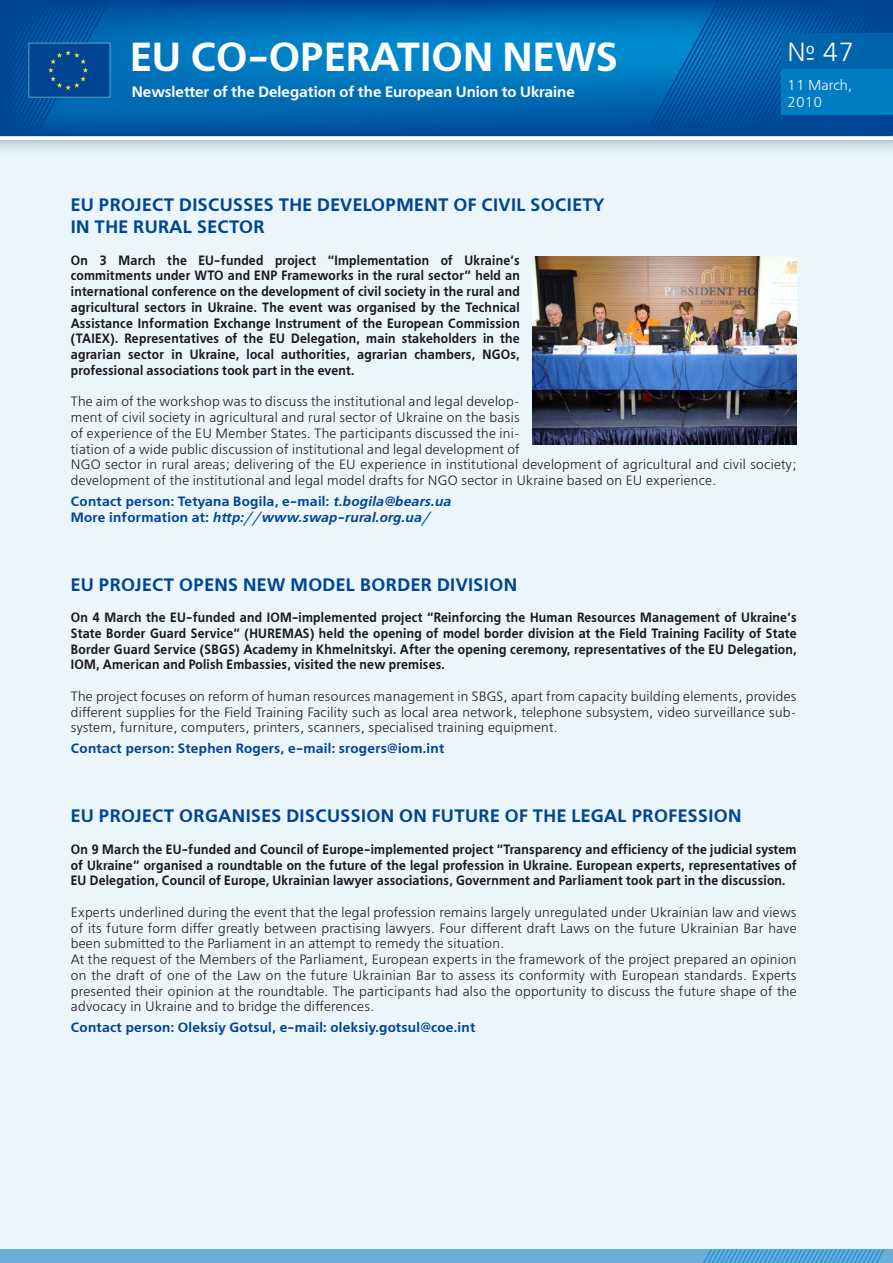
<style>
.page{position:relative;width:893px;height:1263px;background:#fff}
.page>*{position:absolute;margin:0;border:0;box-sizing:border-box;transform-origin:0 0}
.t1{font:700 40.5px "Free Set C";color:#fff}
.t2{font:26.1px "Free Set C";color:#fff}
.t3{font:700 18px/21.6px "Free Set C";letter-spacing:.02em;color:#004494}
.t4{font:700 15px "Free Set C";color:#fff}
.t5{font:14.25px/17.1px "Free Set C";color:#fff}
.t6{font:13.5px/15.8px "Free Set C";letter-spacing:.02em;color:#1a171b}
.t7{font:700 13.5px/15.8px "Free Set C";letter-spacing:.02em;color:#1a171b;text-align:justify;scale:.9 1}
.t8{font:700 13.5px/15.8px "Free Set C";letter-spacing:.02em;color:#004494}
.s1{font-style:italic}
</style>
<div class="page">
<div style="left:0;top:141px;width:893px;height:1122px;background:#eaf6fc"></div>
<div style="left:0;top:1249px;width:893px;height:14px;background:#6aacda"></div>
<svg style="left:0;top:141px;width:893px;height:9px"></svg>
<img style="left:110px;top:1px;width:783px;height:134px">
<svg style="left:644px;top:0;width:248px;height:136px;background:#005aa6"></svg>
<svg style="left:703px;top:1249px;width:182px;height:14px"></svg>
<div style="left:781px;top:33px;width:112px;height:82px;background:#007cc2"></div>
<div style="left:781px;top:33px;width:112px;height:36px;background:#0064ad"></div>
<svg style="left:0;top:0;width:110px;height:136px;background:#034f9b"></svg>
<img style="left:533px;top:256px;width:263px;height:189px">
<h1 class="t1" style="left:130px;top:32px;width:165px">EU Co-operation</h1>
<h1 class="t1" style="left:503px;top:32px;width:59px">News</h1>
<p class="t4" style="left:132px;top:83px;width:445px">Newsletter of the Delegation of the European Union to Ukraine</p>
<h2 class="t2" style="left:787px;top:37px;width:69px">№ 47</h2>
<p class="t5" style="left:787px;top:76px;width:67px">11 March,<br>2010</p>
<h3 class="t3" style="left:71px;top:195px;width:535px">EU PROJECT DISCUSSES THE DEVELOPMENT OF CIVIL SOCIETY<br>IN THE RURAL SECTOR</h3>
<p class="t7" style="left:71px;top:252px;width:500px">On 3 March the EU-funded project “Implementation of Ukraine’s commitments under WTO and ENP Frameworks in the rural sector” held an international conference on the development of civil society in the rural and agricultural sectors in Ukraine. The event was organised by the Technical Assistance Information Exchange Instrument of the European Commission (TAIEX). Representatives of the EU Delegation, main stakeholders in the agrarian sector in Ukraine, local authorities, agrarian chambers, NGOs, professional associations took part in the event.</p>
<p class="t6" style="left:71px;top:394px;width:727px">The aim of the workshop was to discuss the institutional and legal develop-<br>ment of civil society in agricultural and rural sector of Ukraine on the basis<br>of experience of the EU Member States. The participants discussed the ini-<br>tiation of a wide public discussion of institutional and legal development of<br>NGO sector in rural areas; delivering of the EU experience in institutional development of agricultural and civil society; development of the institutional and legal model drafts for NGO sector in Ukraine based on EU experience.</p>
<p class="t8" style="left:71px;top:494px;width:381px">Contact person: Tetyana Bogila, e-mail: <span class="s1">t.bogila@bears.ua<br></span>More information at: <span class="s1">http://www.swap-rural.org.ua/</span></p>
<h3 class="t3" style="left:71px;top:574px;width:448px">EU PROJECT OPENS NEW MODEL BORDER DIVISION</h3>
<p class="t7" style="left:71px;top:610px;width:808px">On 4 March the EU-funded and IOM-implemented project “Reinforcing the Human Resources Management of Ukraine’s State Border Guard Service” (HUREMAS) held the opening of model border division at the Field Training Facility of State Border Guard Service (SBGS) Academy in Khmelnitskyi. After the opening ceremony, representatives of the EU Delegation, IOM, American and Polish Embassies, visited the new premises.</p>
<p class="t6" style="left:71px;top:689px;width:727px;text-align:justify">The project focuses on reform of human resources management in SBGS, apart from capacity building elements, provides different supplies for the Field Training Facility such as local area network, telephone subsystem, video surveillance sub&shy;system, furniture, computers, printers, scanners, specialised training equipment.</p>
<p class="t8" style="left:71px;top:741px;width:375px">Contact person: Stephen Rogers, e-mail: srogers@iom.int</p>
<h3 class="t3" style="left:71px;top:806px;width:672px">EU PROJECT ORGANISES DISCUSSION ON FUTURE OF THE LEGAL PROFESSION</h3>
<p class="t7" style="left:71px;top:841px;width:808px">On 9 March the EU-funded and Council of Europe-implemented project “Transparency and efficiency of the judicial system of Ukraine” organised a roundtable on the future of the legal profession in Ukraine. European experts, representatives of EU Delegation, Council of Europe, Ukrainian lawyer associations, Government and Parliament took part in the discussion.</p>
<p class="t6" style="left:71px;top:904px;width:727px">Experts underlined during the event that the legal profession remains largely unregulated under Ukrainian law and views of its future form differ greatly between practising lawyers. Four different draft Laws on the future Ukrainian Bar have been submitted to the Parliament in an attempt to remedy the situation.<br>At the request of the Members of the Parliament, European experts in the framework of the project prepared an opinion on the draft of one of the Law on the future Ukrainian Bar to assess its conformity with European standards. Experts presented their opinion at the roundtable. The participants had also the opportunity to discuss the future shape of the advocacy in Ukraine and to bridge the differences.</p>
<p class="t8" style="left:71px;top:1020px;width:406px">Contact person: Oleksiy Gotsul, e-mail: oleksiy.gotsul@coe.int</p>
</div>
